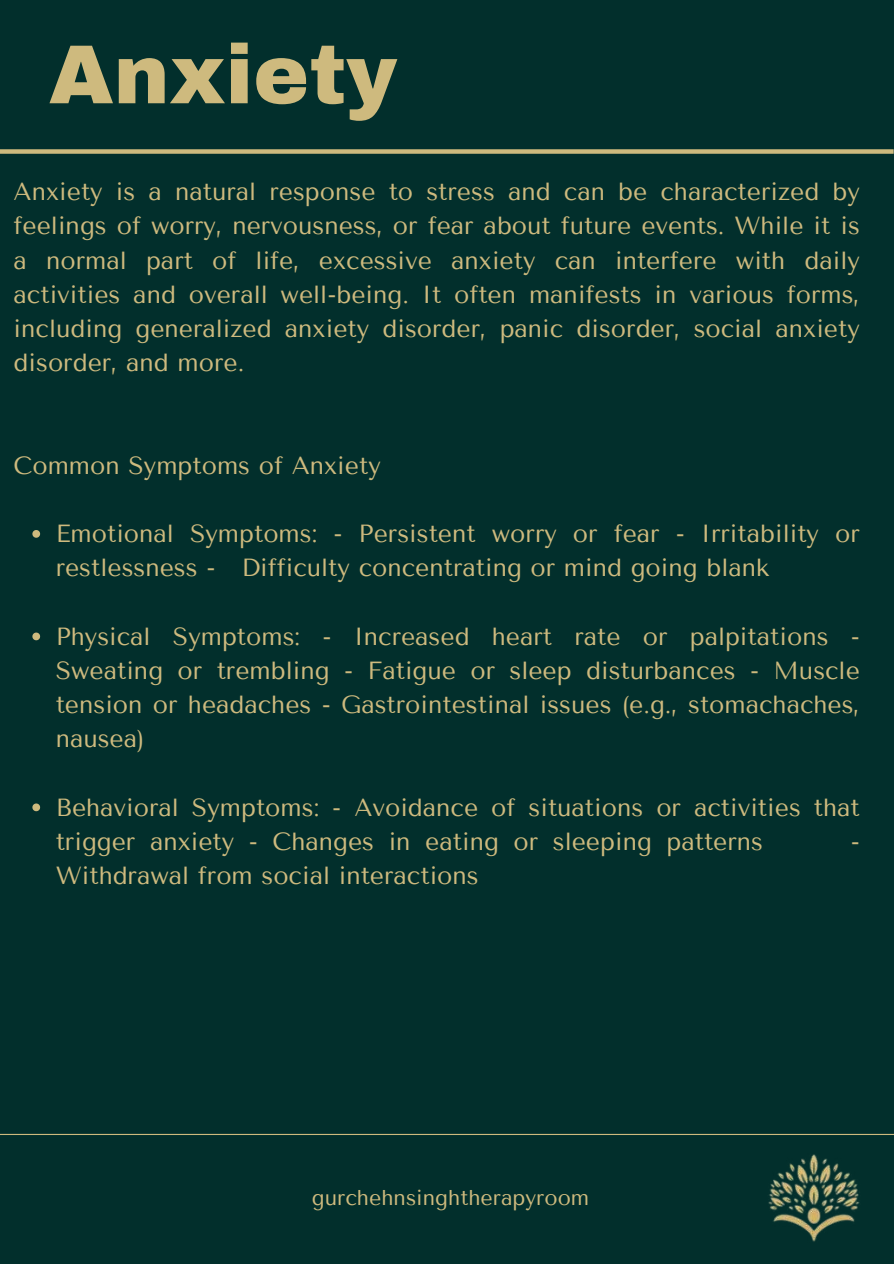
<style>
.page{position:relative;width:894px;height:1264px;background:#fff}
.page>*{position:absolute;margin:0;border:0;box-sizing:border-box;transform-origin:0 0}
.t1{font:900 83.55px "Archivo";color:#ceba7e}
.t2{font:24.75px/34.2px "Tenor Sans";color:#ceba7e;text-align:justify}
.t3{font:21.3px "Tenor Sans";color:#ceba7e}
</style>
<div class="page">
<div style="left:0;top:0;width:893px;height:1263px;background:#022f2c"></div>
<hr style="left:0;top:1133px;width:893px;height:1px;background:#ceba7e">
<img style="left:768px;top:1154px;width:91px;height:88px">
<div style="left:0;top:149px;width:893px;height:5px;background:#ceba7e"></div>
<svg style="left:32px;top:530px;width:8px;height:7px"></svg>
<svg style="left:32px;top:632px;width:8px;height:8px"></svg>
<svg style="left:32px;top:803px;width:8px;height:8px"></svg>
<h1 class="t1" style="left:49px;top:30px;width:350px">Anxiety</h1>
<p class="t2" style="left:14px;top:175px;width:847px">Anxiety is a natural response to stress and can be characterized by feelings of worry, nervousness, or fear about future events. While it is a normal part of life, excessive anxiety can interfere with daily activities and overall well-being. It often manifests in various forms, including generalized anxiety disorder, panic disorder, social anxiety disorder, and more.</p>
<p class="t2" style="left:14px;top:448px;width:368px">Common Symptoms of Anxiety</p>
<p class="t2" style="left:56px;top:516px;width:805px">Emotional Symptoms: - Persistent worry or fear - Irritability or restlessness - Difficulty concentrating or mind going blank</p>
<p class="t2" style="left:56px;top:619px;width:805px">Physical Symptoms: - Increased heart rate or palpitations - Sweating or trembling - Fatigue or sleep disturbances - Muscle tension or headaches - Gastrointestinal issues (e.g., stomachaches, nausea)</p>
<p class="t2" style="left:56px;top:790px;width:805px">Behavioral Symptoms: - Avoidance of situations or activities that trigger anxiety - Changes in eating or sleeping patterns</p>
<p class="t2" style="left:850px;top:824px;width:11px">-</p>
<p class="t2" style="left:56px;top:858px;width:424px">Withdrawal from social interactions</p>
<p class="t3" style="left:312px;top:1185px;width:279px">gurchehnsinghtherapyroom</p>
</div>
